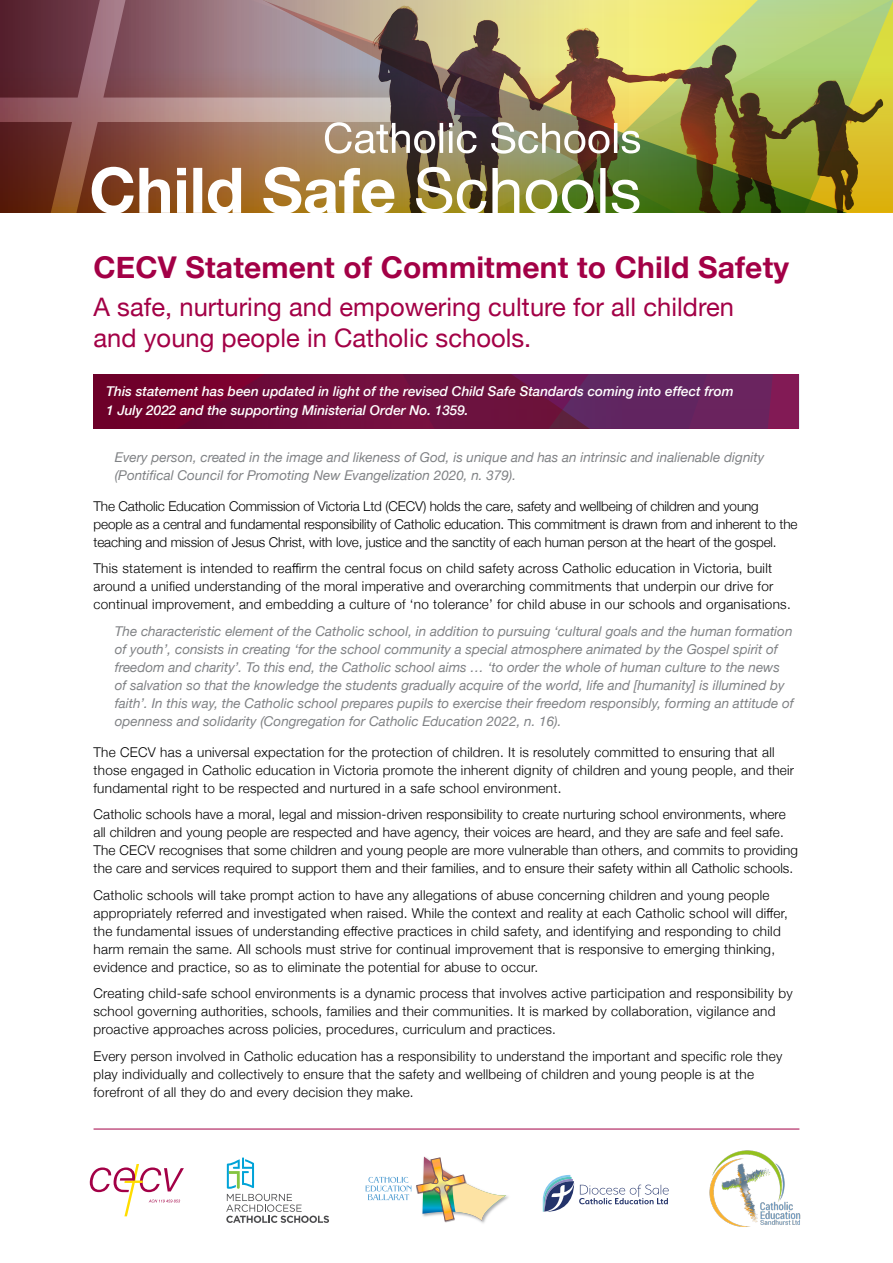
<style>
.page{position:relative;width:893px;height:1263px;background:#fff}
.page>*{position:absolute;margin:0;border:0;box-sizing:border-box;transform-origin:0 0}
.t1{font:700 30px "Helvetica Neue";letter-spacing:.005em;color:#a30046}
.t2{font:25.5px/31.5px "Helvetica Neue";color:#a30046}
.Body{font:300 13.5px/18px "Helvetica Neue";letter-spacing:.02em;color:#000}
.t3{font:italic 13.5px/18px "Helvetica Neue";color:#808285}
.Body-2{font:300 13.5px/18px "Helvetica Neue";letter-spacing:-.01em;color:#000}
.Intro{font:italic 500 13.5px/19.5px "Helvetica Neue";color:#fff}
</style>
<div class="page">
<svg style="left:94px;top:374px;width:705px;height:55px;background:#6c1245"></svg>
<svg style="left:629px;top:0;width:264px;height:213px;background:#999e44"></svg>
<svg style="left:391px;top:0;width:238px;height:213px;background:#9c8b5e"></svg>
<svg style="left:0;top:0;width:391px;height:213px;background:#916663"></svg>
<img style="left:370px;top:5px;width:59px;height:208px">
<svg style="left:325px;top:122px;width:110px;height:32px"></svg>
<hr style="left:440px;top:123px;width:3px;height:30px;background:#fff">
<svg style="left:449px;top:123px;width:28px;height:30px"></svg>
<svg style="left:491px;top:122px;width:118px;height:32px"></svg>
<hr style="left:614px;top:123px;width:3px;height:30px;background:#fff">
<svg style="left:622px;top:131px;width:18px;height:22px"></svg>
<svg style="left:92px;top:167px;width:78px;height:46px"></svg>
<svg style="left:177px;top:168px;width:9px;height:45px"></svg>
<div style="left:193px;top:168px;width:9px;height:45px;background:#fff"></div>
<svg style="left:208px;top:168px;width:33px;height:45px"></svg>
<svg style="left:263px;top:167px;width:131px;height:46px"></svg>
<svg style="left:416px;top:167px;width:70px;height:46px"></svg>
<svg style="left:492px;top:168px;width:27px;height:45px"></svg>
<svg style="left:526px;top:180px;width:68px;height:33px"></svg>
<div style="left:600px;top:168px;width:5px;height:45px;background:#fff"></div>
<svg style="left:612px;top:180px;width:27px;height:33px"></svg>
<svg style="left:365px;top:1156px;width:142px;height:66px"></svg>
<svg style="left:543px;top:1175px;width:126px;height:37px"></svg>
<img style="left:709px;top:1150px;width:92px;height:77px">
<svg style="left:226px;top:1157px;width:103px;height:66px"></svg>
<svg style="left:90px;top:1164px;width:94px;height:52px"></svg>
<hr style="left:94px;top:1129px;width:705px;height:1px;background:#a30046">
<h1 class="t1" style="left:94px;top:243px;width:697px">CECV Statement of Commitment to Child Safety</h1>
<h2 class="t2" style="left:94px;top:292px;width:642px">A safe, nurturing and empowering culture for all children and young people in Catholic schools.</h2>
<p class="Intro" style="left:106px;top:380px;width:629px">This statement has been updated in light of the revised Child Safe Standards coming into effect from<br>1 July 2022 and the supporting Ministerial Order No. 1359.</p>
<p class="t3" style="left:115px;top:449px;width:651px">Every person, created in the image and likeness of God, is unique and has an intrinsic and inalienable dignity (Pontifical Council for Promoting New Evangelization 2020, n. 379).</p>
<p class="Body-2" style="left:94px;top:496px;width:705px">The Catholic Education Commission of Victoria Ltd (CECV) holds the care, safety and wellbeing of children and young people as a central and fundamental responsibility of Catholic education. This commitment is drawn from and inherent to the teaching and mission of Jesus Christ, with love, justice and the sanctity of each human person at the heart of the gospel.</p>
<p class="Body" style="left:94px;top:558px;width:699px">This statement is intended to reaffirm the central focus on child safety across Catholic education in Victoria, built around a unified understanding of the moral imperative and overarching commitments that underpin our drive for continual improvement, and embedding a culture of ‘no tolerance’ for child abuse in our schools and organisations.</p>
<p class="t3" style="left:115px;top:623px;width:681px">The characteristic element of the Catholic school, in addition to pursuing ‘cultural goals and the human formation of youth’, consists in creating ‘for the school community a special atmosphere animated by the Gospel spirit of freedom and charity’. To this end, the Catholic school aims … ‘to order the whole of human culture to the news of salvation so that the knowledge the students gradually acquire of the world, life and [humanity] is illumined by faith’. In this way, the Catholic school prepares pupils to exercise their freedom responsibly, forming an attitude of openness and solidarity (Congregation for Catholic Education 2022, n. 16).</p>
<p class="Body" style="left:94px;top:742px;width:702px">The CECV has a universal expectation for the protection of children. It is resolutely committed to ensuring that all those engaged in Catholic education in Victoria promote the inherent dignity of children and young people, and their fundamental right to be respected and nurtured in a safe school environment.</p>
<p class="Body" style="left:94px;top:804px;width:706px">Catholic schools have a moral, legal and mission-driven responsibility to create nurturing school environments, where all children and young people are respected and have agency, their voices are heard, and they are safe and feel safe.<br>The CECV recognises that some children and young people are more vulnerable than others, and commits to providing the care and services required to support them and their families, and to ensure their safety within all Catholic schools.</p>
<p class="Body" style="left:94px;top:885px;width:696px">Catholic schools will take prompt action to have any allegations of abuse concerning children and young people appropriately referred and investigated when raised. While the context and reality at each Catholic school will differ, the fundamental issues of understanding effective practices in child safety, and identifying and responding to child harm remain the same. All schools must strive for continual improvement that is responsive to emerging thinking, evidence and practice, so as to eliminate the potential for abuse to occur.</p>
<p class="Body" style="left:94px;top:983px;width:701px">Creating child-safe school environments is a dynamic process that involves active participation and responsibility by school governing authorities, schools, families and their communities. It is marked by collaboration, vigilance and proactive approaches across policies, procedures, curriculum and practices.</p>
<p class="Body" style="left:94px;top:1046px;width:690px">Every person involved in Catholic education has a responsibility to understand the important and specific role they play individually and collectively to ensure that the safety and wellbeing of children and young people is at the forefront of all they do and every decision they make.</p>
</div>
